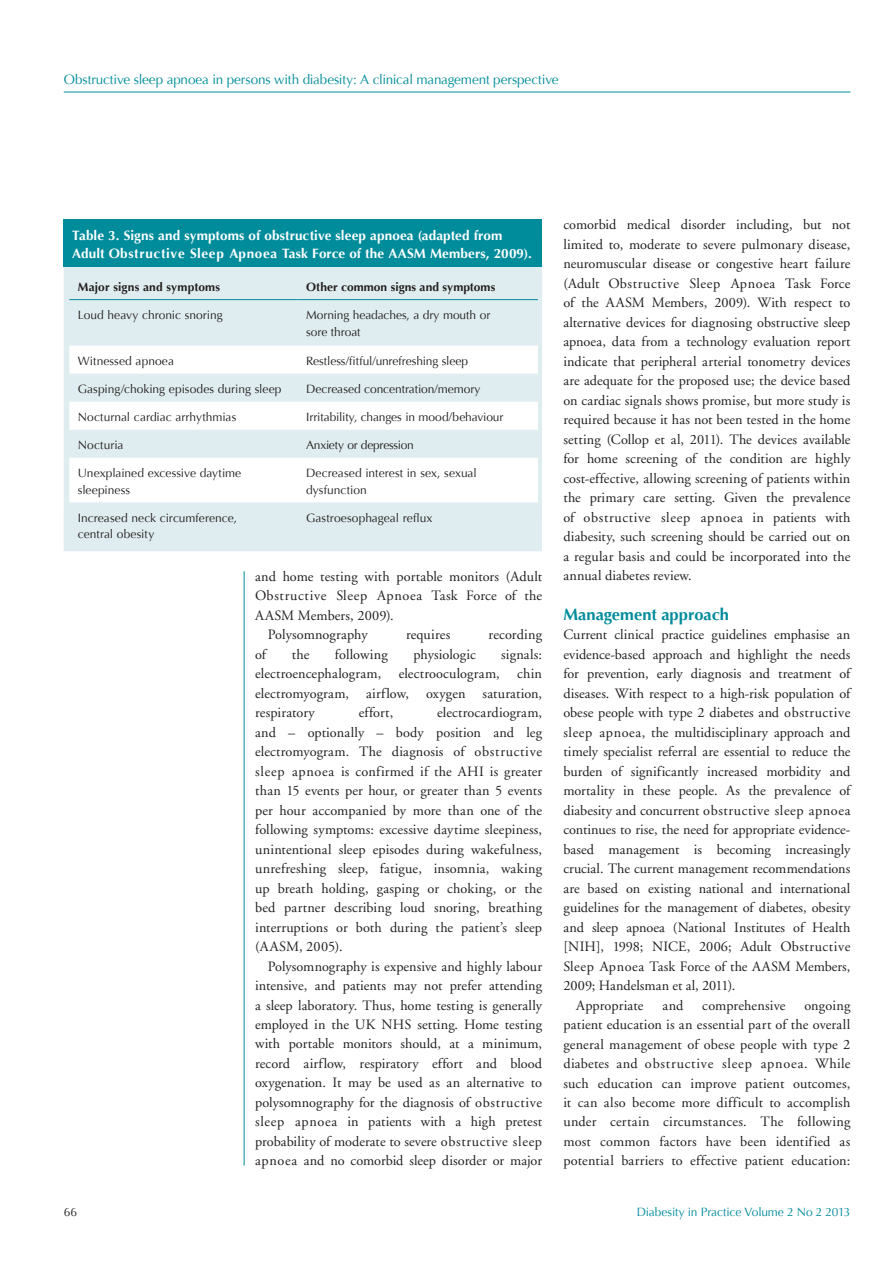
<style>
.page{position:relative;width:893px;height:1263px;background:#fff}
.page>*{position:absolute;margin:0;border:0;box-sizing:border-box;transform-origin:0 0}
.t1{font:700 16.5px "Optima";color:#008c9b}
.t2{font:14.25px/19.5px "Adobe Garamond";letter-spacing:.005em;color:#231f20;text-align:justify}
.t3{font:14.25px "Adobe Garamond";letter-spacing:.035em;color:#231f20}
.t4{font:14.25px "Adobe Garamond";letter-spacing:.05em;color:#231f20}
.t5{font:700 13.5px/18px "Optima";letter-spacing:.01em;color:#fff}
.t6{font:13.5px "Optima";letter-spacing:-.01em;color:#008c9b}
.t7{font:12px/16.5px "Optima";color:#231f20}
.t8{font:700 12px "Optima";letter-spacing:.005em;color:#231f20}
.t9{font:12px "Optima";letter-spacing:-.015em;color:#008c9b}
.t10{font:12px "Optima";letter-spacing:-.02em;color:#231f20}
</style>
<div class="page">
<hr style="left:64px;top:92px;width:786px;height:1px;background:#008c9b">
<div style="left:64px;top:240px;width:478px;height:311px;background:#e0edf0"></div>
<svg style="left:69px;top:300px;width:469px;height:203px"></svg>
<svg style="left:69px;top:346px;width:469px;height:156px;fill:#fff"></svg>
<hr style="left:69px;top:299px;width:229px;height:1px;background:#008c9b">
<hr style="left:298px;top:299px;width:240px;height:1px;background:#008c9b">
<div style="left:64px;top:219px;width:478px;height:48px;background:#008c9b"></div>
<hr style="left:244px;top:571px;width:1px;height:594px;background:#008c9b">
<p class="t6" style="left:64px;top:72px;width:496px">Obstructive sleep apnoea in persons with diabesity: A clinical management perspective</p>
<p class="t5" style="left:72px;top:227px;width:461px">Table 3. Signs and symptoms of obstructive sleep apnoea (adapted from<br>Adult Obstructive Sleep Apnoea Task Force of the AASM Members, 2009).</p>
<p class="t8" style="left:78px;top:280px;width:144px">Major signs and symptoms</p>
<p class="t8" style="left:306px;top:280px;width:191px">Other common signs and symptoms</p>
<p class="t7" style="left:78px;top:307px;width:146px">Loud heavy chronic snoring</p>
<p class="t7" style="left:306px;top:307px;width:186px">Morning headaches, a dry mouth or sore throat</p>
<p class="t7" style="left:78px;top:353px;width:98px">Witnessed apnoea</p>
<p class="t7" style="left:306px;top:353px;width:164px">Restless/fitful/unrefreshing sleep</p>
<p class="t7" style="left:78px;top:381px;width:205px">Gasping/choking episodes during sleep</p>
<p class="t7" style="left:306px;top:381px;width:176px">Decreased concentration/memory</p>
<p class="t7" style="left:78px;top:409px;width:160px">Nocturnal cardiac arrhythmias</p>
<p class="t7" style="left:306px;top:409px;width:199px">Irritability, changes in mood/behaviour</p>
<p class="t7" style="left:78px;top:437px;width:47px">Nocturia</p>
<p class="t10" style="left:306px;top:438px;width:109px">Anxiety or depression</p>
<p class="t7" style="left:78px;top:465px;width:165px">Unexplained excessive daytime sleepiness</p>
<p class="t7" style="left:306px;top:465px;width:172px">Decreased interest in sex, sexual dysfunction</p>
<p class="t7" style="left:78px;top:510px;width:161px">Increased neck circumference, central obesity</p>
<p class="t7" style="left:306px;top:510px;width:128px">Gastroesophageal reflux</p>
<p class="t2" style="left:255px;top:567px;width:288px">and home testing with portable monitors (Adult</p>
<p class="t4" style="left:255px;top:588px;width:288px">Obstructive Sleep Apnoea Task Force of the</p>
<p class="t2" style="left:255px;top:606px;width:140px">AASM Members, 2009).</p>
<p class="t2" style="left:268px;top:625px;width:101px">Polysomnography</p>
<p class="t2" style="left:406px;top:625px;width:46px">requires</p>
<p class="t2" style="left:489px;top:625px;width:55px">recording</p>
<p class="t2" style="left:255px;top:645px;width:12px">of</p>
<p class="t2" style="left:292px;top:645px;width:19px">the</p>
<p class="t2" style="left:335px;top:645px;width:54px">following</p>
<p class="t2" style="left:413px;top:645px;width:64px">physiologic</p>
<p class="t2" style="left:255px;top:645px;width:288px;text-indent:246px">signals: electroencephalogram, electrooculogram, chin electromyogram, airflow, oxygen saturation, respiratory</p>
<p class="t2" style="left:255px;top:703px;width:289px;text-indent:182px">electrocardiogram, and – optionally – body position and leg electromyogram. The diagnosis of obstructive sleep apnoea is confirmed if the AHI is greater than 15 events per hour, or greater than 5 events per hour accompanied by more than one of the following symptoms: excessive daytime sleepiness, unintentional sleep episodes during wakefulness, unrefreshing sleep, fatigue, insomnia, waking up breath holding, gasping or choking, or the bed partner describing loud snoring, breathing interruptions or both during the patient’s sleep (AASM, 2005).</p>
<p class="t2" style="left:255px;top:956px;width:289px;text-indent:13px">Polysomnography is expensive and highly labour intensive, and patients may not prefer attending a sleep laboratory. Thus, home testing is generally employed in the UK NHS setting. Home testing with portable monitors should, at a minimum, record airflow, respiratory effort and blood oxygenation. It may be used as an alternative to polysomnography for the diagnosis of obstructive sleep apnoea in patients with a high pretest probability of moderate to severe obstructive sleep apnoea and no comorbid sleep disorder or major</p>
<p class="t2" style="left:359px;top:703px;width:36px">effort,</p>
<p class="t2" style="left:563px;top:215px;width:289px">comorbid medical disorder including, but not limited to, moderate to severe pulmonary disease, neuromuscular disease or congestive heart failure (Adult Obstructive Sleep Apnoea Task Force of the AASM Members, 2009). With respect to alternative devices for diagnosing obstructive sleep apnoea, data from a technology evaluation report indicate that peripheral arterial tonometry devices are adequate for the proposed use; the device based on cardiac signals shows promise, but more study is required because it has not been tested in the home setting (Collop et al, 2011). The devices available for home screening of the condition are highly cost-effective, allowing screening of patients within the primary care setting. Given the prevalence of obstructive sleep apnoea in patients with diabesity, such screening should be carried out on a regular basis and could be incorporated into the annual diabetes review.</p>
<p class="t1" style="left:563px;top:604px;width:167px">Management approach</p>
<p class="t2" style="left:563px;top:625px;width:288px">Current clinical practice guidelines emphasise an</p>
<p class="t2" style="left:563px;top:645px;width:288px">evidence-based approach and highlight the needs</p>
<p class="t2" style="left:563px;top:664px;width:288px">for prevention, early diagnosis and treatment of</p>
<p class="t2" style="left:563px;top:684px;width:288px">diseases. With respect to a high-risk population of</p>
<p class="t2" style="left:563px;top:703px;width:289px">obese people with type 2 diabetes and obstructive</p>
<p class="t2" style="left:563px;top:723px;width:288px">sleep apnoea, the multidisciplinary approach and</p>
<p class="t2" style="left:563px;top:742px;width:288px">timely specialist referral are essential to reduce the</p>
<p class="t2" style="left:563px;top:762px;width:288px">burden of significantly increased morbidity and</p>
<p class="t2" style="left:563px;top:781px;width:288px">mortality in these people. As the prevalence of</p>
<p class="t3" style="left:563px;top:802px;width:288px">diabesity and concurrent obstructive sleep apnoea</p>
<p class="t2" style="left:563px;top:820px;width:288px">continues to rise, the need for appropriate evidence-</p>
<p class="t2" style="left:563px;top:840px;width:288px">based management is becoming increasingly</p>
<p class="t2" style="left:563px;top:859px;width:288px">crucial. The current management recommendations</p>
<p class="t2" style="left:563px;top:879px;width:288px">are based on existing national and international</p>
<p class="t2" style="left:563px;top:898px;width:288px">guidelines for the management of diabetes, obesity</p>
<p class="t2" style="left:563px;top:918px;width:289px">and sleep apnoea (National Institutes of Health</p>
<p class="t2" style="left:563px;top:937px;width:289px">[NIH], 1998; NICE, 2006; Adult Obstructive</p>
<p class="t2" style="left:563px;top:957px;width:288px">Sleep Apnoea Task Force of the AASM Members,</p>
<p class="t2" style="left:563px;top:976px;width:173px">2009; Handelsman et al, 2011).</p>
<p class="t2" style="left:576px;top:995px;width:69px">Appropriate</p>
<p class="t2" style="left:662px;top:995px;width:22px">and</p>
<p class="t2" style="left:702px;top:995px;width:85px">comprehensive</p>
<p class="t2" style="left:563px;top:995px;width:289px;text-indent:241px">ongoing patient education is an essential part of the overall general management of obese people with type 2 diabetes and obstructive sleep apnoea. While such education can improve patient outcomes, it can also become more difficult to accomplish under certain circumstances. The following most common factors have been identified as potential barriers to effective patient education:</p>
<p class="t7" style="left:64px;top:1203px;width:15px">66</p>
<p class="t9" style="left:637px;top:1205px;width:215px">Diabesity in Practice Volume 2 No 2 2013</p>
</div>
